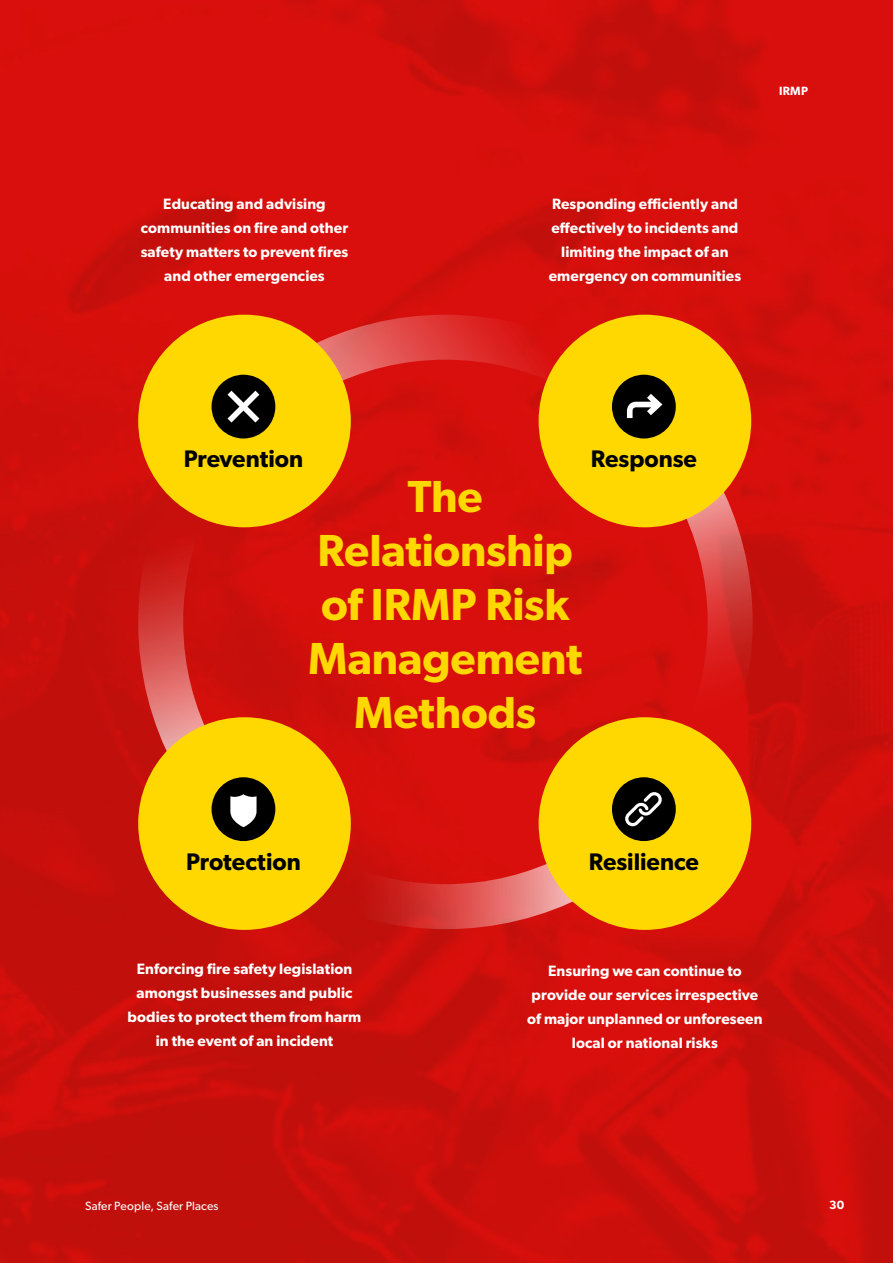
<style>
.page{position:relative;width:893px;height:1263px;background:#fff}
.page>*{position:absolute;margin:0;border:0;box-sizing:border-box;transform-origin:0 0}
.t1{font:600 45px/54px "Gibson";letter-spacing:-.005em;color:#fed800;text-align:center}
.t2{font:600 24px "Gibson";color:#000}
.t3{font:600 15px/24px "Gibson";letter-spacing:.005em;color:#fff;text-align:center}
.t4{font:12px "Gibson";letter-spacing:.015em;color:#fff}
.t5{font:600 12px "Gibson";letter-spacing:.02em;color:#fff}
</style>
<div class="page">
<img style="left:0;top:0;width:893px;height:1263px">
<svg style="left:263px;top:829px;width:356px;height:102px;background:#d42824"></svg>
<svg style="left:125px;top:447px;width:113px;height:340px;background:#cd231f"></svg>
<div style="left:138px;top:717px;width:213px;height:213px;background:#fed800;border-radius:50%"></div>
<div style="left:212px;top:777px;width:63px;height:64px;background:#000;border-radius:50%"></div>
<svg style="left:230px;top:794px;width:27px;height:33px"></svg>
<div style="left:539px;top:315px;width:212px;height:212px;background:#fed800;border-radius:50%"></div>
<div style="left:612px;top:375px;width:64px;height:63px;background:#000;border-radius:50%"></div>
<svg style="left:271px;top:304px;width:391px;height:114px"></svg>
<div style="left:138px;top:315px;width:213px;height:212px;background:#fed800;border-radius:50%"></div>
<div style="left:212px;top:375px;width:63px;height:63px;background:#000;border-radius:50%"></div>
<svg style="left:227px;top:391px;width:32px;height:31px"></svg>
<div style="left:539px;top:717px;width:212px;height:213px;background:#fed800;border-radius:50%"></div>
<div style="left:612px;top:777px;width:64px;height:64px;background:#000;border-radius:50%"></div>
<svg style="left:625px;top:446px;width:141px;height:380px"></svg>
<p class="t3" style="left:141px;top:191px;width:209px">Educating and advising communities on fire and other safety matters to prevent fires and other emergencies</p>
<p class="t5" style="left:779px;top:83px;width:30px">IRMP</p>
<p class="t3" style="left:549px;top:191px;width:194px">Responding efficiently and effectively to incidents and limiting the impact of an emergency on communities</p>
<h2 class="t2" style="left:184px;top:445px;width:121px">Prevention</h2>
<h2 class="t2" style="left:591px;top:445px;width:108px">Response</h2>
<h1 class="t1" style="left:308px;top:468px;width:275px">The<br>Relationship of IRMP Risk<br>Management<br>Methods</h1>
<h2 class="t2" style="left:186px;top:847px;width:116px">Protection</h2>
<h2 class="t2" style="left:589px;top:847px;width:112px">Resilience</h2>
<p class="t3" style="left:128px;top:956px;width:235px">Enforcing fire safety legislation amongst businesses and public bodies to protect them from harm in the event of an incident</p>
<p class="t3" style="left:527px;top:958px;width:237px">Ensuring we can continue to provide our services irrespective of major unplanned or unforeseen local or national risks</p>
<p class="t4" style="left:85px;top:1199px;width:135px">Safer People, Safer Places</p>
<p class="t5" style="left:829px;top:1197px;width:17px">30</p>
</div>
